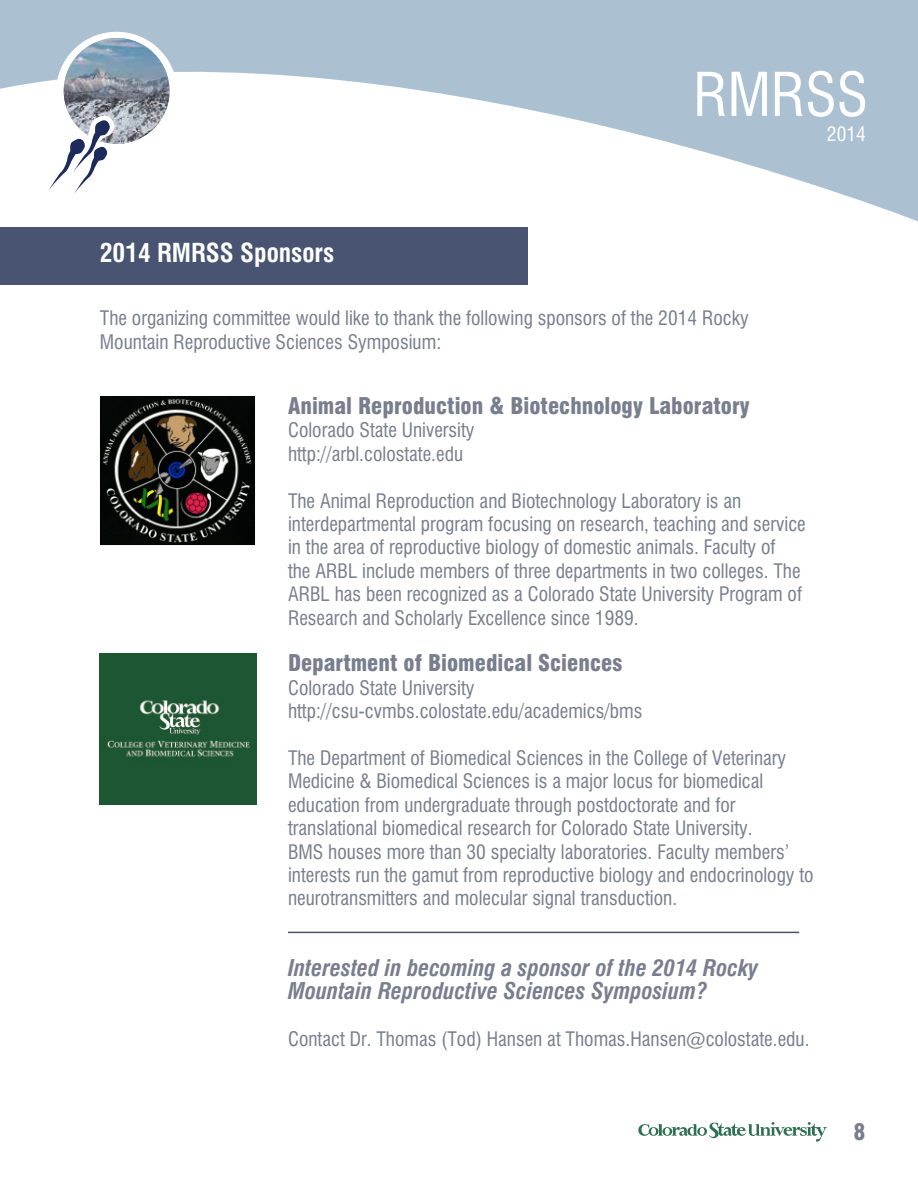
<style>
.page{position:relative;width:918px;height:1188px;background:#fff}
.page>*{position:absolute;margin:0;border:0;box-sizing:border-box;transform-origin:0 0}
.t1{font:condensed 58.65px "Swiss 721 BT";color:#fff}
.t2{font:700 condensed 25.5px "Swiss 721 BT";color:#fff}
.t3{font:italic 700 condensed 22.5px/23.4px "Swiss 721 BT";color:#797e8e}
.t4{font:900 condensed 22.5px "Swiss 721 BT";color:#797e8e}
.t5{font:condensed 19.5px/23.4px "Swiss 721 BT";color:#797e8e}
.t6{font:condensed 19.5px "Swiss 721 BT";color:#fff}
</style>
<div class="page">
<svg style="left:0;top:0;width:918px;height:222px;fill:#abc1d2"></svg>
<div style="left:56px;top:32px;width:121px;height:121px;background:#fff;border-radius:50%"></div>
<img style="left:64px;top:38px;width:106px;height:106px;border-radius:53px">
<svg style="left:47px;top:112px;width:70px;height:84px"></svg>
<svg style="left:638px;top:1122px;width:189px;height:20px"></svg>
<div style="left:0;top:227px;width:527px;height:57px;background:#485471"></div>
<hr style="left:288px;top:932px;width:511px;height:1px;background:#485471">
<img style="left:100px;top:396px;width:155px;height:149px">
<img style="left:100px;top:654px;width:157px;height:151px">
<h2 class="t2" style="left:100px;top:238px;width:236px">2014 RMRSS Sponsors</h2>
<h1 class="t1" style="left:693px;top:59px;width:176px">RMRSS</h1>
<p class="t6" style="left:827px;top:122px;width:40px">2014</p>
<p class="t5" style="left:100px;top:306px;width:650px">The organizing committee would like to thank the following sponsors of the 2014 Rocky<br>Mountain Reproductive Sciences Symposium:</p>
<p class="t4" style="left:288px;top:392px;width:463px">Animal Reproduction &amp; Biotechnology Laboratory</p>
<p class="t5" style="left:288px;top:419px;width:188px">Colorado State University http://arbl.colostate.edu</p>
<p class="t5" style="left:288px;top:489px;width:519px">The Animal Reproduction and Biotechnology Laboratory is an interdepartmental program focusing on research, teaching and service in the area of reproductive biology of domestic animals. Faculty of<br>the ARBL include members of three departments in two colleges. The ARBL has been recognized as a Colorado State University Program of Research and Scholarly Excellence since 1989.</p>
<p class="t4" style="left:288px;top:650px;width:336px">Department of Biomedical Sciences</p>
<p class="t5" style="left:288px;top:676px;width:356px">Colorado State University http://csu-cvmbs.colostate.edu/academics/bms</p>
<p class="t5" style="left:288px;top:746px;width:527px">The Department of Biomedical Sciences in the College of Veterinary Medicine &amp; Biomedical Sciences is a major locus for biomedical education from undergraduate through postdoctorate and for translational biomedical research for Colorado State University.<br>BMS houses more than 30 specialty laboratories. Faculty members’ interests run the gamut from reproductive biology and endocrinology to neurotransmitters and molecular signal transduction.</p>
<p class="t3" style="left:288px;top:956px;width:472px">Interested in becoming a sponsor of the 2014 Rocky<br>Mountain Reproductive Sciences Symposium?</p>
<p class="t5" style="left:288px;top:1027px;width:523px">Contact Dr. Thomas (Tod) Hansen at Thomas.Hansen@colostate.edu.</p>
<p class="t4" style="left:854px;top:1118px;width:14px">8</p>
</div>
